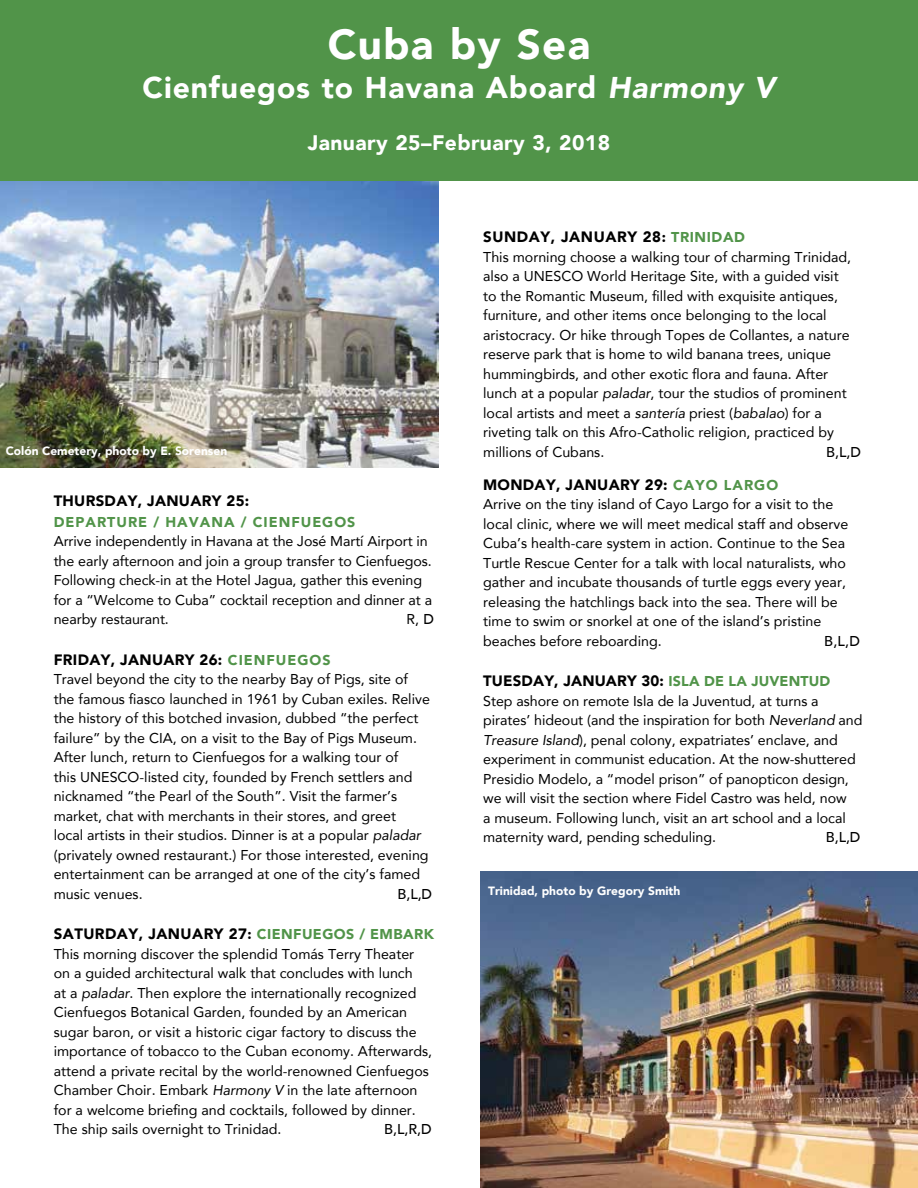
<style>
.page{position:relative;width:918px;height:1188px;background:#fff}
.page>*{position:absolute;margin:0;border:0;box-sizing:border-box;transform-origin:0 0}
.t1{font:900 42px "Avenir";letter-spacing:.03em;color:#fff}
.t2{font:900 30px "Avenir";letter-spacing:.03em;color:#fff}
.t3{font:900 21px "Avenir";letter-spacing:.02em;color:#fff}
.t4{font:900 15px "Avenir";letter-spacing:.02em;color:#000}
.t5{font:900 15px "Avenir";letter-spacing:.04em;color:#000}
.t6{font:14.25px/19.5px "Avenir";color:#000}
.t7{font:900 14.25px "Avenir";letter-spacing:.07em;color:#519449}
.t8{font:500 14.25px "Avenir";color:#000}
.t9{font:900 12px "Avenir";color:#fff}
.s1{font-style:italic}
.s2{font-weight:500}
.s3{font-size:14.25px;color:#519449}
.s4{font-size:14.25px}
</style>
<div class="page">
<img style="left:481px;top:872px;width:437px;height:316px">
<img style="left:0;top:181px;width:438px;height:287px">
<div style="left:0;top:0;width:918px;height:181px;background:#519449"></div>
<h1 class="t1" style="left:328px;top:8px;width:264px">Cuba by Sea</h1>
<h2 class="t2" style="left:143px;top:62px;width:634px">Cienfuegos to Havana Aboard <span class="s1">Harmony V</span></h2>
<h3 class="t3" style="left:308px;top:125px;width:304px">January 25–February 3, 2018</h3>
<p class="t9" style="left:6px;top:441px;width:223px">Colón Cemetery, photo by E. Sorensen</p>
<p class="t4" style="left:54px;top:488px;width:197px">THURSDAY, JANUARY 25:</p>
<p class="t7" style="left:54px;top:509px;width:303px">DEPARTURE / HAVANA / CIENFUEGOS</p>
<p class="t6" style="left:54px;top:531px;width:380px">Arrive independently in Havana at the José Martí Airport in the early afternoon and join a group transfer to Cienfuegos.<br>Following check-in at the Hotel Jagua, gather this evening for a “Welcome to Cuba” cocktail reception and dinner at a nearby restaurant.</p>
<p class="t6" style="left:406px;top:609px;width:29px">R, <span class="s2">D</span></p>
<p class="t4" style="left:54px;top:647px;width:278px">FRIDAY, JANUARY 26: <span class="s3">CIENFUEGOS</span></p>
<p class="t6" style="left:54px;top:669px;width:378px">Travel beyond the city to the nearby Bay of Pigs, site of the famous fiasco launched in 1961 by Cuban exiles. Relive the history of this botched invasion, dubbed “the perfect failure” by the CIA, on a visit to the Bay of Pigs Museum.<br>After lunch, return to Cienfuegos for a walking tour of<br>this UNESCO-listed city, founded by French settlers and nicknamed “the Pearl of the South”. Visit the farmer’s market, chat with merchants in their stores, and greet<br>local artists in their studios. Dinner is at a popular <span class="s1">paladar </span>(privately owned restaurant.) For those interested, evening entertainment can be arranged at one of the city’s famed music venues.</p>
<p class="t8" style="left:398px;top:881px;width:36px">B,L,D</p>
<p class="t4" style="left:54px;top:921px;width:382px">SATURDAY, JANUARY 27<span class="s4">:</span> <span class="s3">CIENFUEGOS / EMBARK</span></p>
<p class="t6" style="left:54px;top:944px;width:380px">This morning discover the splendid Tomás Terry Theater on a guided architectural walk that concludes with lunch<br>at a <span class="s1">paladar</span>. Then explore the internationally recognized Cienfuegos Botanical Garden, founded by an American sugar baron, or visit a historic cigar factory to discuss the importance of tobacco to the Cuban economy. Afterwards, attend a private recital by the world-renowned Cienfuegos Chamber Choir. Embark <span class="s1">Harmony V</span> in the late afternoon for a welcome briefing and cocktails, followed by dinner.<br>The ship sails overnight to Trinidad.</p>
<p class="t8" style="left:384px;top:1117px;width:49px">B,L,R,D</p>
<p class="t5" style="left:483px;top:224px;width:263px">SUNDAY, JANUARY 28<span class="s4">:</span> <span class="s3">TRINIDAD</span></p>
<p class="t6" style="left:483px;top:247px;width:370px">This morning choose a walking tour of charming Trinidad, also a UNESCO World Heritage Site, with a guided visit to the Romantic Museum, filled with exquisite antiques, furniture, and other items once belonging to the local aristocracy. Or hike through Topes de Collantes, a nature reserve park that is home to wild banana trees, unique hummingbirds, and other exotic flora and fauna. After lunch at a popular <span class="s1">paladar</span>, tour the studios of prominent local artists and meet a <span class="s1">santería</span> priest (<span class="s1">babalao</span>) for a riveting talk on this Afro-Catholic religion, practiced by millions of Cubans.</p>
<p class="t8" style="left:826px;top:439px;width:36px">B,L,D</p>
<p class="t4" style="left:483px;top:472px;width:297px">MONDAY, JANUARY 29: <span class="s3">CAYO LARGO</span></p>
<p class="t6" style="left:483px;top:494px;width:367px">Arrive on the tiny island of Cayo Largo for a visit to the local clinic, where we will meet medical staff and observe Cuba’s health-care system in action. Continue to the Sea Turtle Rescue Center for a talk with local naturalists, who gather and incubate thousands of turtle eggs every year, releasing the hatchlings back into the sea. There will be time to swim or snorkel at one of the island’s pristine beaches before reboarding.</p>
<p class="t8" style="left:824px;top:628px;width:37px">B,L,D</p>
<p class="t4" style="left:483px;top:668px;width:349px">TUESDAY, JANUARY 30: <span class="s3">ISLA DE LA JUVENTUD</span></p>
<p class="t6" style="left:483px;top:691px;width:381px">Step ashore on remote Isla de la Juventud, at turns a pirates’ hideout (and the inspiration for both <span class="s1">Neverland</span> and <span class="s1">Treasure Island</span>), penal colony, expatriates’ enclave, and experiment in communist education. At the now-shuttered Presidio Modelo, a “model prison” of panopticon design, we will visit the section where Fidel Castro was held, now<br>a museum. Following lunch, visit an art school and a local maternity ward, pending scheduling.</p>
<p class="t8" style="left:826px;top:825px;width:36px">B,L,D</p>
<p class="t9" style="left:488px;top:880px;width:194px">Trinidad, photo by Gregory Smith</p>
</div>
